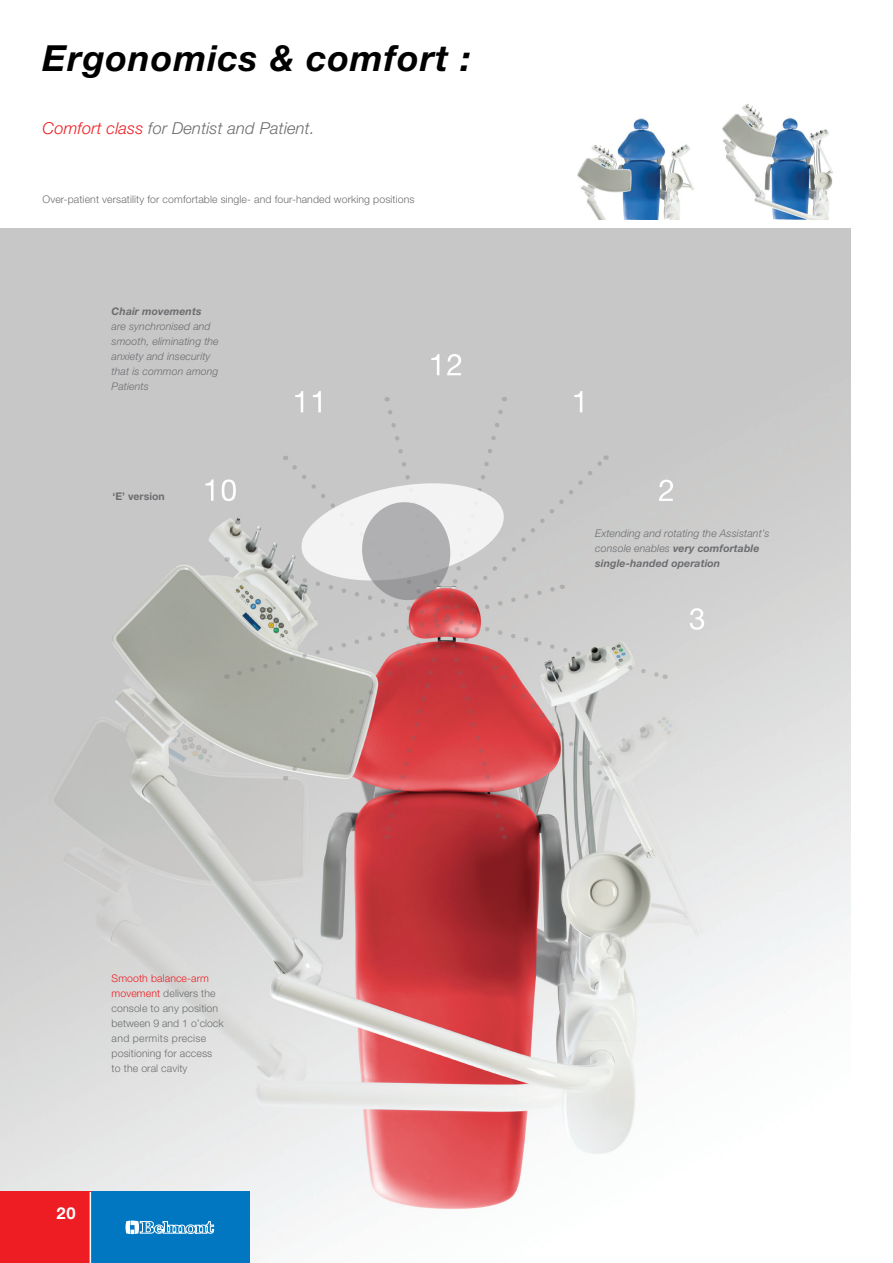
<style>
.page{position:relative;width:893px;height:1263px;background:#fff}
.page>*{position:absolute;margin:0;border:0;box-sizing:border-box;transform-origin:0 0}
.t1{font:italic 700 36px "Helvetica Neue";letter-spacing:.03em;color:#000}
.t2{font:italic 300 16.5px "Helvetica Neue";letter-spacing:.01em;color:#6c6d70}
.t3{font:700 16.5px "Helvetica Neue";color:#fff}
.t4{font:300 10.5px/15px "Helvetica Neue";letter-spacing:.01em;color:#6c6d70}
.t5{font:italic 300 10.5px/15px "Helvetica Neue";letter-spacing:.01em;color:#6c6d70}
.t6{font:italic 700 10.5px "Helvetica Neue";letter-spacing:.01em;color:#6c6d70}
.t7{font:700 10.5px "Helvetica Neue";color:#6c6d70}
.s1{color:#ee1d23}
.s2{font-weight:700}
</style>
<div class="page">
<img style="left:0;top:228px;width:850px;height:1030px">
<img style="left:577px;top:118px;width:117px;height:101px">
<img style="left:722px;top:104px;width:111px;height:115px">
<svg style="left:234px;top:557px;width:430px;height:123px;background:#cfd0cf"></svg>
<svg style="left:288px;top:461px;width:319px;height:319px;background:#c6acab"></svg>
<svg style="left:383px;top:406px;width:123px;height:430px;background:#ca676b"></svg>
<svg style="left:690px;top:608px;width:14px;height:22px"></svg>
<svg style="left:659px;top:480px;width:14px;height:21px"></svg>
<svg style="left:574px;top:391px;width:8px;height:21px"></svg>
<svg style="left:431px;top:354px;width:30px;height:21px"></svg>
<svg style="left:295px;top:391px;width:26px;height:21px"></svg>
<svg style="left:205px;top:477px;width:358px;height:202px;background:#c9bbbb"></svg>
<div style="left:89px;top:1192px;width:161px;height:71px;background:#0077c0"></div>
<svg style="left:125px;top:1220px;width:89px;height:14px"></svg>
<div style="left:0;top:1192px;width:90px;height:71px;background:#ee1d23"></div>
<hr style="left:90px;top:1192px;width:1px;height:71px;background:#fff">
<h1 class="t1" style="left:43px;top:36px;width:430px">Ergonomics &amp; comfort :</h1>
<h2 class="t2" style="left:43px;top:118px;width:273px"><span class="s1">Comfort class</span> for Dentist and Patient.</h2>
<p class="t4" style="left:43px;top:192px;width:373px">Over-patient versatility for comfortable single- and four-handed working positions</p>
<p class="t6" style="left:112px;top:304px;width:91px">Chair movements</p>
<p class="t5" style="left:112px;top:318px;width:109px">are synchronised and smooth, eliminating the anxiety and insecurity that is common among<br>Patients</p>
<p class="t7" style="left:113px;top:490px;width:54px">‘E’ version</p>
<p class="t5" style="left:595px;top:526px;width:176px">Extending and rotating the Assistant’s console enables <span class="s2">very comfortable single-handed operation</span></p>
<p class="t4" style="left:112px;top:970px;width:114px"><span class="s1">Smooth balance-arm movement</span> delivers the console to any position between 9 and 1 o’clock and permits precise positioning for access to the oral cavity</p>
<h2 class="t3" style="left:56px;top:1203px;width:21px">20</h2>
</div>
